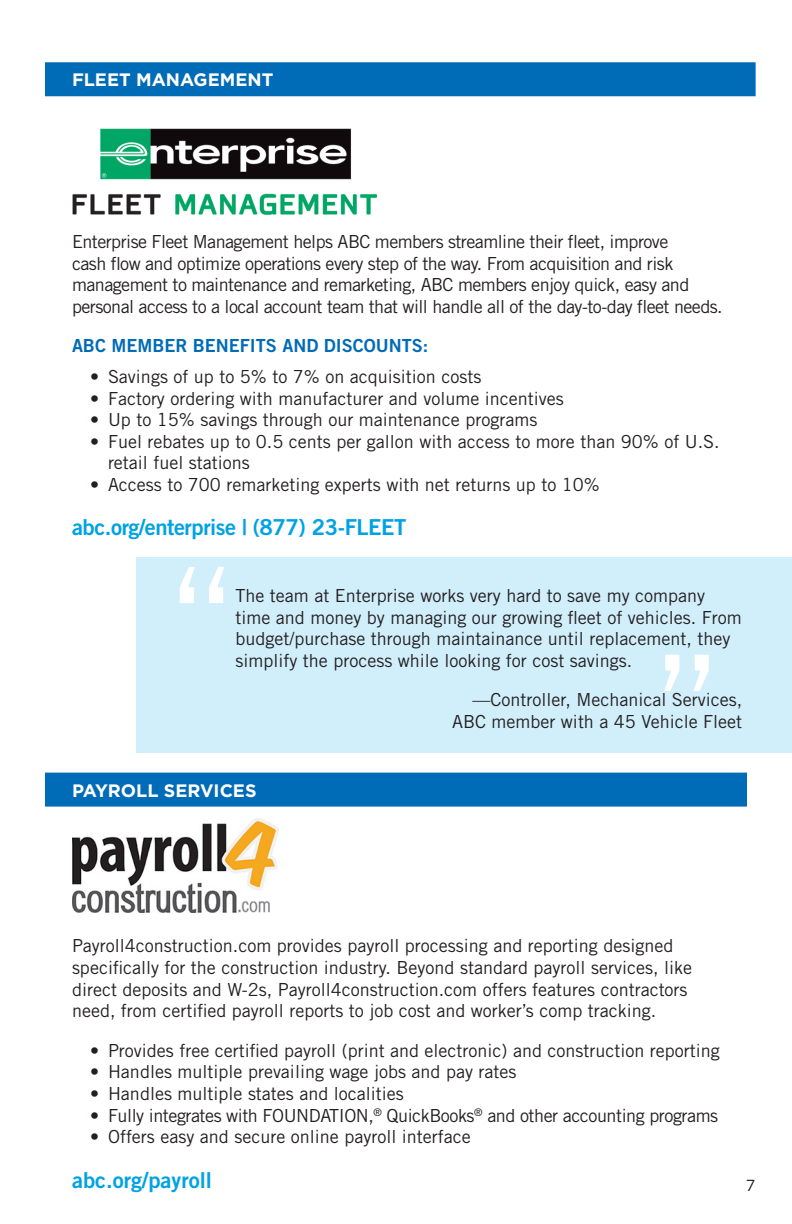
<style>
.page{position:relative;width:792px;height:1224px;background:#fff}
.page>*{position:absolute;margin:0;border:0;box-sizing:border-box;transform-origin:0 0}
.Body{font:144px "Trade Gothic LT Std";color:#fff}
.t1{font:22px "Trade Gothic LT Std Bd 2";letter-spacing:-.02em;color:#00a2e4}
.t2{font:22px "Trade Gothic LT Std Bd 2";color:#00a2e4}
.Body-2{font:18px/21.6px "Trade Gothic LT Std";color:#231f20}
.indent{font:18px/21.6px "Trade Gothic LT Std";color:#231f20}
.Body-3{font:18px/21.6px "Trade Gothic LT Std";letter-spacing:-.03em;color:#231f20}
.indent-2{font:18px "Trade Gothic LT Std";letter-spacing:-.025em;color:#231f20}
.t3{font:700 18px "Gotham";color:#fff}
.Title_c{font:18px "Trade Gothic LT Std Bd 2";color:#006bb6}
.t4{font:16px "Gotham";color:#231f20}
</style>
<div class="page">
<div style="left:45px;top:62px;width:711px;height:34px;background:#006bb6"></div>
<img style="left:72px;top:128px;width:305px;height:87px">
<div style="left:136px;top:557px;width:656px;height:196px;background:#d1eefb"></div>
<div style="left:45px;top:773px;width:702px;height:34px;background:#006bb6"></div>
<img style="left:72px;top:818px;width:207px;height:94px">
<p class="t3" style="left:72px;top:68px;width:203px">FLEET MANAGEMENT</p>
<p class="Body-3" style="left:72px;top:231px;width:652px">Enterprise Fleet Management helps ABC members streamline their fleet, improve<br>cash flow and optimize operations every step of the way. From acquisition and risk management to maintenance and remarketing, ABC members enjoy quick, easy and personal access to a local account team that will handle all of the day-to-day fleet needs.</p>
<p class="Title_c" style="left:72px;top:335px;width:358px">ABC MEMBER BENEFITS AND DISCOUNTS:</p>
<p class="indent" style="left:90px;top:366px;width:393px">• Savings of up to 5% to 7% on acquisition costs</p>
<p class="indent" style="left:90px;top:387px;width:475px">• Factory ordering with manufacturer and volume incentives</p>
<p class="indent" style="left:90px;top:409px;width:449px">• Up to 15% savings through our maintenance programs</p>
<p class="indent" style="left:108px;top:430px;width:613px;text-indent:-18px">• Fuel rebates up to 0.5 cents per gallon with access to more than 90% of U.S. retail fuel stations</p>
<p class="indent" style="left:90px;top:474px;width:511px">• Access to 700 remarketing experts with net returns up to 10%</p>
<p class="t1" style="left:72px;top:514px;width:336px">abc.org/enterprise | (877) 23-FLEET</p>
<p class="Body" style="left:165px;top:534px;width:73px">“</p>
<p class="Body-2" style="left:235px;top:585px;width:508px">The team at Enterprise works very hard to save my company time and money by managing our growing fleet of vehicles. From budget/purchase through maintainance until replacement, they simplify the process while looking for cost savings.</p>
<p class="Body-2" style="left:472px;top:689px;width:271px">—Controller, Mechanical Services,</p>
<p class="Body-2" style="left:452px;top:711px;width:292px">ABC member with a 45 Vehicle Fleet</p>
<p class="Body" style="left:652px;top:620px;width:73px">”</p>
<p class="t3" style="left:72px;top:778px;width:186px">PAYROLL SERVICES</p>
<p class="Body-2" style="left:72px;top:935px;width:622px">Payroll4construction.com provides payroll processing and reporting designed specifically for the construction industry. Beyond standard payroll services, like direct deposits and W-2s, Payroll4construction.com offers features contractors need, from certified payroll reports to job cost and worker’s comp tracking.</p>
<p class="indent" style="left:90px;top:1039px;width:631px">• Provides free certified payroll (print and electronic) and construction reporting</p>
<p class="indent" style="left:90px;top:1061px;width:428px">• Handles multiple prevailing wage jobs and pay rates</p>
<p class="indent" style="left:90px;top:1083px;width:315px">• Handles multiple states and localities</p>
<p class="indent-2" style="left:90px;top:1104px;width:630px">• Fully integrates with FOUNDATION,<sup>®</sup> QuickBooks<sup>®</sup> and other accounting programs</p>
<p class="indent" style="left:90px;top:1126px;width:382px">• Offers easy and secure online payroll interface</p>
<p class="t2" style="left:72px;top:1166px;width:141px">abc.org/payroll</p>
<p class="t4" style="left:746px;top:1175px;width:11px">7</p>
</div>
